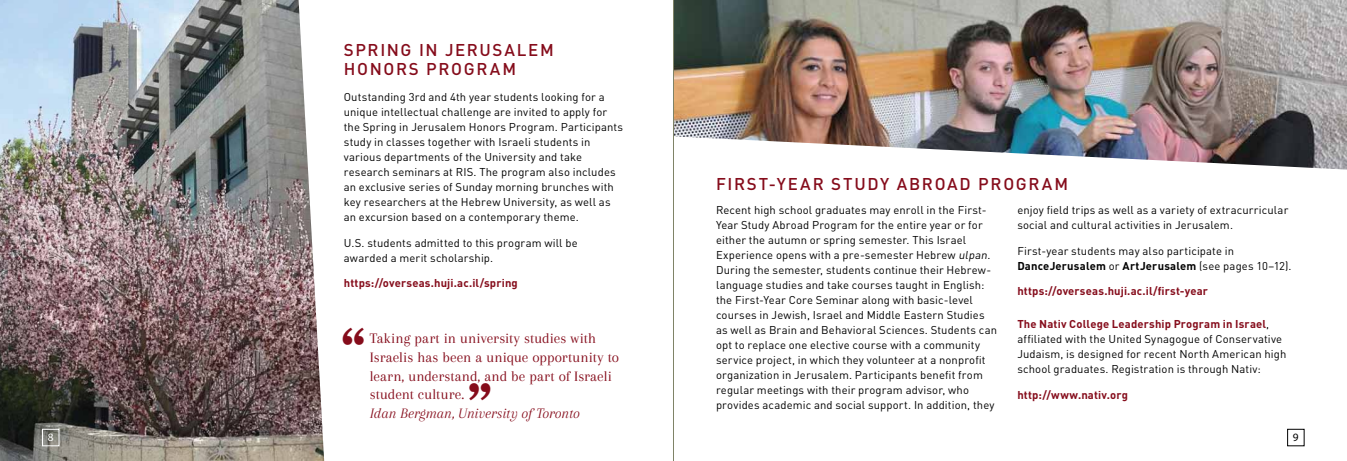
<style>
.page{position:relative;width:1347px;height:461px;background:#fff}
.page>*{position:absolute;margin:0;border:0;box-sizing:border-box;transform-origin:0 0}
.t1{font:700 47.88px "New Century Schlbk";color:#850c1b}
.t2{font:500 16.88px/18.8px "DIN";letter-spacing:.1em;color:#850c1b}
.t3{font:15px/18.8px "Arapey";letter-spacing:.01em;color:#850c1b}
.t4{font:italic 15px "Arapey";letter-spacing:-.01em;color:#850c1b}
.t5{font:11.25px/15px "DIN";letter-spacing:.01em;color:#000}
.t6{font:700 11.25px "DIN";letter-spacing:.015em;color:#850c1b}
.t7{font:11.25px "Myriad Pro";color:#fff}
.t8{font:11.25px "Myriad Pro";color:#000}
.s1{font-style:italic}
.s2{font-weight:700}
.s3{font-weight:700;color:#850c1b}
</style>
<div class="page">
<img style="left:0;top:0;width:324px;height:461px">
<div style="left:42px;top:429px;width:17px;height:17px;border:1px solid #fff"></div>
<div style="left:1287px;top:429px;width:17px;height:17px;border:1px solid #000"></div>
<img style="left:674px;top:0;width:672px;height:169px">
<hr style="left:673px;top:0;width:1px;height:461px;background:#7f8367">
<h2 class="t2" style="left:344px;top:40px;width:211px">SPRING IN JERUSALEM<br>HONORS PROGRAM</h2>
<p class="t5" style="left:344px;top:89px;width:281px">Outstanding 3rd and 4th year students looking for a unique intellectual challenge are invited to apply for the Spring in Jerusalem Honors Program. Participants study in classes together with Israeli students in various departments of the University and take research seminars at RIS. The program also includes an exclusive series of Sunday morning brunches with key researchers at the Hebrew University, as well as an excursion based on a contemporary theme.</p>
<p class="t5" style="left:344px;top:235px;width:235px">U.S. students admitted to this program will be awarded a merit scholarship.</p>
<p class="t6" style="left:344px;top:276px;width:175px">https://overseas.huji.ac.il/spring</p>
<h1 class="t1" style="left:342px;top:315px;width:25px">“</h1>
<h3 class="t3" style="left:370px;top:329px;width:251px">Taking part in university studies with Israelis has been a unique opportunity to learn, understand, and be part of Israeli student culture.</h3>
<h3 class="t4" style="left:370px;top:405px;width:212px">Idan Bergman, University of Toronto</h3>
<h1 class="t1" style="left:491px;top:412px;width:25px;rotate:-180deg">“</h1>
<h2 class="t2" style="left:716px;top:174px;width:11px">FIRS</h2>
<h2 class="t2" style="left:759px;top:174px;width:31px">T-YEAR</h2>
<h2 class="t2" style="left:831px;top:174px;width:79px">STUDY ABROAD</h2>
<h2 class="t2" style="left:978px;top:174px;width:91px">PROGRAM</h2>
<p class="t5" style="left:716px;top:202px;width:282px">Recent high school graduates may enroll in the First-Year Study Abroad Program for the entire year or for either the autumn or spring semester. This Israel Experience opens with a pre-semester Hebrew <span class="s1">ulpan</span>.<br>During the semester, students continue their Hebrew&shy;language studies and take courses taught in English: the First-Year Core Seminar along with basic-level courses in Jewish, Israel and Middle Eastern Studies as well as Brain and Behavioral Sciences. Students can opt to replace one elective course with a community service project, in which they volunteer at a nonprofit organization in Jerusalem. Participants benefit from regular meetings with their program advisor, who provides academic and social support. In addition, they</p>
<p class="t5" style="left:1017px;top:202px;width:272px">enjoy field trips as well as a variety of extracurricular social and cultural activities in Jerusalem.</p>
<p class="t5" style="left:1017px;top:243px;width:276px">First-year students may also participate in<br><span class="s2">DanceJerusalem</span> or <span class="s2">ArtJerusalem</span> (see pages 10–12).</p>
<p class="t6" style="left:1017px;top:284px;width:192px">https://overseas.huji.ac.il/first-year</p>
<p class="t5" style="left:1017px;top:316px;width:270px"><span class="s3">The Nativ College Leadership Program in Israel</span>, affiliated with the United Synagogue of Conservative Judaism, is designed for recent North American high school graduates. Registration is through Nativ:</p>
<p class="t6" style="left:1017px;top:387px;width:112px">http://www.nativ.org</p>
<p class="t7" style="left:48px;top:431px;width:7px">8</p>
<p class="t8" style="left:1292px;top:431px;width:7px">9</p>
</div>
